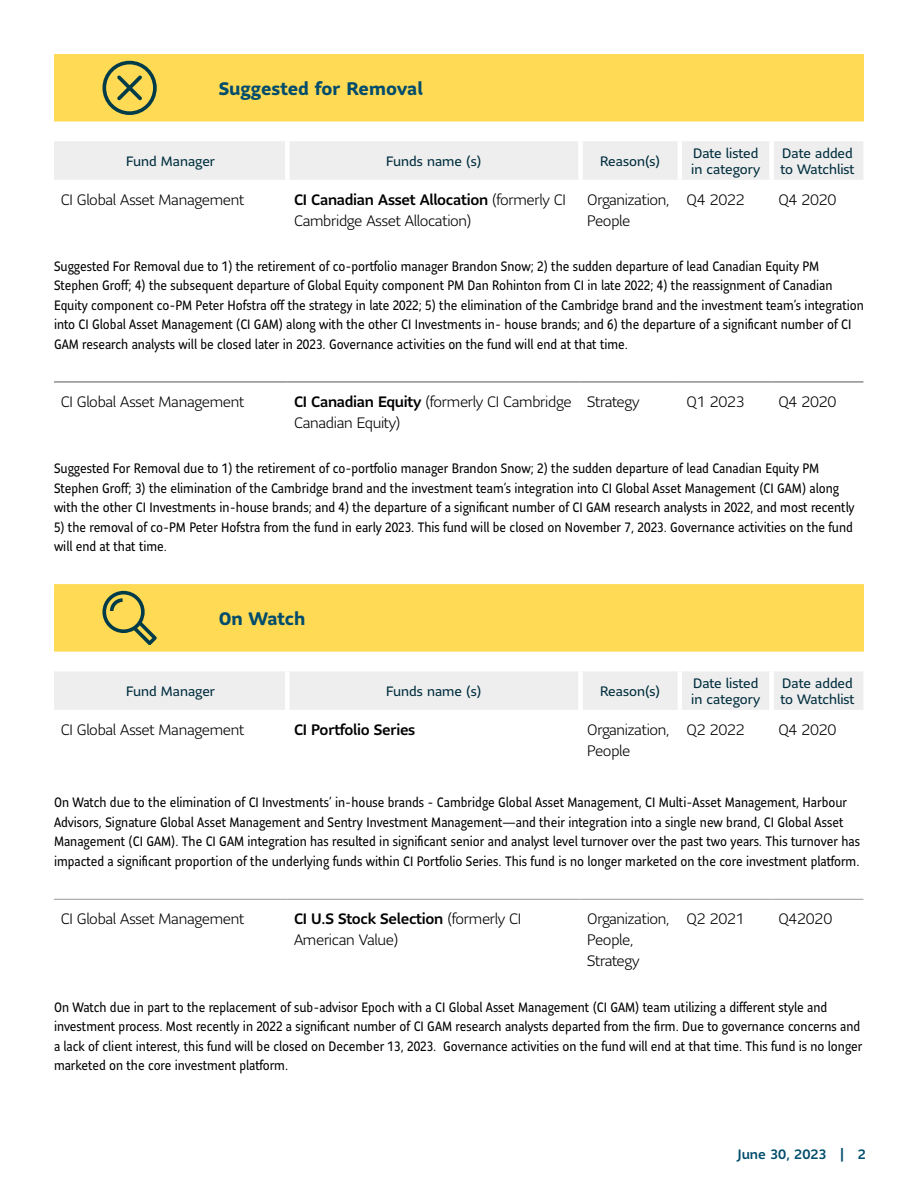
<style>
.page{position:relative;width:918px;height:1188px;background:#fff}
.page>*{position:absolute;margin:0;border:0;box-sizing:border-box;transform-origin:0 0}
.t1{font:700 18px "Sun Life Sans";color:#004c6c}
.t2{font:300 15px/21px "Sun Life Sans";letter-spacing:-.02em;color:#000}
.t3{font:500 15px "Sun Life Sans";letter-spacing:-.02em;color:#000}
.t4{font:13.5px/19.5px "Sun Life Sans Condensed";color:#000}
.t5{font:13.5px/16.2px "Sun Life Sans";color:#002d3d}
.t6{font:500 13.5px "Sun Life Sans";color:#004c6c}
.s1{font-weight:500}
</style>
<div class="page">
<div style="left:54px;top:54px;width:810px;height:68px;background:#ffdb55"></div>
<svg style="left:102px;top:61px;width:55px;height:54px;background:#b9af51"></svg>
<div style="left:54px;top:141px;width:809px;height:39px;background:#eee"></div>
<div style="left:285px;top:141px;width:5px;height:39px;background:#fff"></div>
<div style="left:578px;top:141px;width:5px;height:39px;background:#fff"></div>
<hr style="left:678px;top:141px;width:4px;height:39px;background:#fff">
<div style="left:769px;top:141px;width:5px;height:39px;background:#fff"></div>
<hr style="left:54px;top:382px;width:233px;height:1px;background:#555">
<hr style="left:287px;top:382px;width:293px;height:1px;background:#555">
<hr style="left:580px;top:382px;width:100px;height:1px;background:#555">
<hr style="left:680px;top:382px;width:92px;height:1px;background:#555">
<hr style="left:772px;top:382px;width:91px;height:1px;background:#555">
<div style="left:54px;top:584px;width:810px;height:68px;background:#ffdb55"></div>
<svg style="left:102px;top:591px;width:55px;height:54px;background:#c5b652"></svg>
<div style="left:54px;top:671px;width:809px;height:39px;background:#eee"></div>
<div style="left:285px;top:671px;width:5px;height:39px;background:#fff"></div>
<div style="left:578px;top:671px;width:5px;height:39px;background:#fff"></div>
<hr style="left:678px;top:671px;width:4px;height:39px;background:#fff">
<div style="left:769px;top:671px;width:5px;height:39px;background:#fff"></div>
<hr style="left:54px;top:899px;width:233px;height:1px;background:#9a9a9b">
<hr style="left:287px;top:899px;width:293px;height:1px;background:#9a9a9b">
<hr style="left:580px;top:899px;width:100px;height:1px;background:#9a9a9b">
<hr style="left:680px;top:899px;width:92px;height:1px;background:#9a9a9b">
<hr style="left:772px;top:899px;width:91px;height:1px;background:#9a9a9b">
<h1 class="t1" style="left:219px;top:76px;width:206px">Suggested for Removal</h1>
<p class="t5" style="left:126px;top:152px;width:90px">Fund Manager</p>
<p class="t5" style="left:386px;top:152px;width:97px">Funds name (s)</p>
<p class="t5" style="left:600px;top:152px;width:62px">Reason(s)</p>
<p class="t5" style="left:691px;top:144px;width:70px">Date listed in category</p>
<p class="t5" style="left:780px;top:144px;width:76px">Date added to Watchlist</p>
<p class="t2" style="left:61px;top:189px;width:185px">CI Global Asset Management</p>
<p class="t2" style="left:294px;top:189px;width:273px"><span class="s1">CI Canadian Asset Allocation</span> (formerly CI<br>Cambridge Asset Allocation)</p>
<p class="t2" style="left:587px;top:189px;width:84px">Organization,<br>People</p>
<p class="t2" style="left:687px;top:189px;width:60px">Q4 2022</p>
<p class="t2" style="left:778px;top:189px;width:60px">Q4 2020</p>
<p class="t4" style="left:54px;top:256px;width:811px">Suggested For Removal due to 1) the retirement of co-portfolio manager Brandon Snow; 2) the sudden departure of lead Canadian Equity PM Stephen Groff; 4) the subsequent departure of Global Equity component PM Dan Rohinton from CI in late 2022; 4) the reassignment of Canadian Equity component co-PM Peter Hofstra off the strategy in late 2022; 5) the elimination of the Cambridge brand and the investment team’s integration into CI Global Asset Management (CI GAM) along with the other CI Investments in- house brands; and 6) the departure of a significant number of CI GAM research analysts will be closed later in 2023. Governance activities on the fund will end at that time.</p>
<p class="t2" style="left:61px;top:391px;width:185px">CI Global Asset Management</p>
<p class="t2" style="left:294px;top:391px;width:279px"><span class="s1">CI Canadian Equity</span> (formerly CI Cambridge<br>Canadian Equity)</p>
<p class="t2" style="left:587px;top:391px;width:54px">Strategy</p>
<p class="t2" style="left:687px;top:391px;width:60px">Q1 2023</p>
<p class="t2" style="left:778px;top:391px;width:60px">Q4 2020</p>
<p class="t4" style="left:54px;top:458px;width:802px">Suggested For Removal due to 1) the retirement of co-portfolio manager Brandon Snow; 2) the sudden departure of lead Canadian Equity PM<br>Stephen Groff; 3) the elimination of the Cambridge brand and the investment team’s integration into CI Global Asset Management (CI GAM) along with the other CI Investments in-house brands; and 4) the departure of a significant number of CI GAM research analysts in 2022, and most recently</p>
<p class="t4" style="left:54px;top:517px;width:800px">5) the removal of co-PM Peter Hofstra from the fund in early 2023. This fund will be closed on November 7, 2023. Governance activities on the fund will end at that time.</p>
<h1 class="t1" style="left:219px;top:606px;width:88px">On Watch</h1>
<p class="t5" style="left:126px;top:683px;width:90px">Fund Manager</p>
<p class="t5" style="left:386px;top:683px;width:97px">Funds name (s)</p>
<p class="t5" style="left:600px;top:683px;width:62px">Reason(s)</p>
<p class="t5" style="left:691px;top:674px;width:70px">Date listed in category</p>
<p class="t5" style="left:780px;top:674px;width:76px">Date added to Watchlist</p>
<p class="t2" style="left:61px;top:719px;width:185px">CI Global Asset Management</p>
<p class="t3" style="left:294px;top:719px;width:123px">CI Portfolio Series</p>
<p class="t2" style="left:587px;top:719px;width:84px">Organization,<br>People</p>
<p class="t2" style="left:687px;top:719px;width:60px">Q2 2022</p>
<p class="t2" style="left:778px;top:719px;width:60px">Q4 2020</p>
<p class="t4" style="left:54px;top:793px;width:808px">On Watch due to the elimination of CI Investments’ in-house brands - Cambridge Global Asset Management, CI Multi-Asset Management, Harbour Advisors, Signature Global Asset Management and Sentry Investment Management—and their integration into a single new brand, CI Global Asset Management (CI GAM). The CI GAM integration has resulted in significant senior and analyst level turnover over the past two years. This turnover has impacted a significant proportion of the underlying funds within CI Portfolio Series. This fund is no longer marketed on the core investment platform.</p>
<p class="t2" style="left:61px;top:908px;width:185px">CI Global Asset Management</p>
<p class="t2" style="left:294px;top:908px;width:229px"><span class="s1">CI U.S Stock Selection</span> (formerly CI<br>American Value)</p>
<p class="t2" style="left:587px;top:908px;width:84px">Organization,<br>People,<br>Strategy</p>
<p class="t2" style="left:687px;top:908px;width:60px">Q2 2021</p>
<p class="t2" style="left:778px;top:908px;width:55px">Q42020</p>
<p class="t4" style="left:54px;top:997px;width:810px">On Watch due in part to the replacement of sub-advisor Epoch with a CI Global Asset Management (CI GAM) team utilizing a different style and investment process. Most recently in 2022 a significant number of CI GAM research analysts departed from the firm. Due to governance concerns and a lack of client interest, this fund will be closed on December 13, 2023. Governance activities on the fund will end at that time. This fund is no longer marketed on the core investment platform.</p>
<p class="t6" style="left:738px;top:1145px;width:129px">June 30, 2023 | 2</p>
</div>
